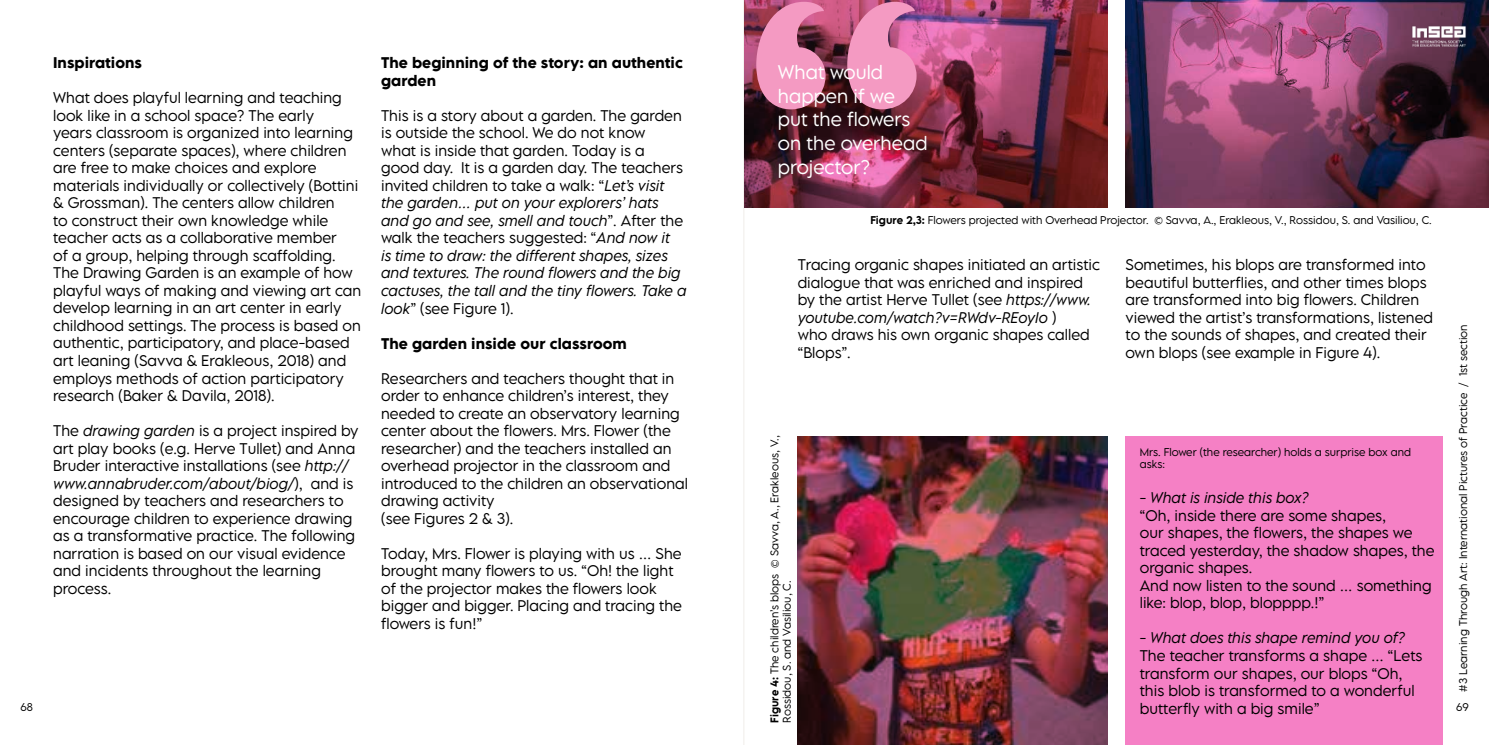
<style>
.page{position:relative;width:1489px;height:745px;background:#fff}
.page>*{position:absolute;margin:0;border:0;box-sizing:border-box;transform-origin:0 0}
.t1{font:600 312.5px "LEMONMILK Pro";color:#f49ac2}
.t2{font:300 17.5px/23.8px "LEMONMILK Pro";color:#fff}
.t3{font:300 13.75px/17.5px "LEMONMILK Pro";color:#000}
.t4{font:600 13.75px/17.5px "LEMONMILK Pro";color:#000}
.t5{font:300 10px/12.5px "LEMONMILK Pro";color:#000}
.s1{font-style:italic}
.s2{font-weight:500}
</style>
<div class="page">
<hr style="left:743px;top:0;width:1px;height:744px;background:#f0ede9">
<div style="left:1125px;top:436px;width:317px;height:308px;background:#f580c5"></div>
<img style="left:744px;top:0;width:363px;height:207px">
<img style="left:797px;top:436px;width:310px;height:308px">
<svg style="left:1125px;top:0;width:363px;height:207px;background:#743c5e"></svg>
<img style="left:1409px;top:23px;width:59px;height:27px">
<h1 class="t1" style="left:745px;top:-81px;width:183px">‘‘</h1>
<p class="t4" style="left:53px;top:54px;width:90px">Inspirations</p>
<p class="t3" style="left:53px;top:89px;width:309px">What does playful learning and teaching look like in a school space? The early<br>years classroom is organized into learning centers (separate spaces), where children are free to make choices and explore materials individually or collectively (Bottini &amp; Grossman). The centers allow children<br>to construct their own knowledge while teacher acts as a collaborative member<br>of a group, helping through scaffolding.<br>The Drawing Garden is an example of how playful ways of making and viewing art can develop learning in an art center in early childhood settings. The process is based on authentic, participatory, and place-based art leaning (Savva &amp; Erakleous, 2018) and employs methods of action participatory research (Baker &amp; Davila, 2018).</p>
<p class="t3" style="left:53px;top:421px;width:307px">The <span class="s1">drawing garden</span> is a project inspired by art play books (e.g. Herve Tullet) and Anna Bruder interactive installations (see <span class="s1">http:// www.annabruder.com/about/biog/</span>), and is designed by teachers and researchers to encourage children to experience drawing as a transformative practice. The following narration is based on our visual evidence and incidents throughout the learning process.</p>
<p class="t4" style="left:381px;top:54px;width:303px">The beginning of the story: an authentic garden</p>
<p class="t3" style="left:381px;top:106px;width:307px">This is a story about a garden. The garden is outside the school. We do not know<br>what is inside that garden. Today is a good day. It is a garden day. The teachers invited children to take a walk: “<span class="s1">Let’s visit the garden… put on your explorers’ hats and go and see, smell and touch</span>”. After the walk the teachers suggested: “<span class="s1">And now it<br>is time to draw: the different shapes, sizes and textures. The round flowers and the big cactuses, the tall and the tiny flowers. Take a look</span>” (see Figure 1).</p>
<p class="t4" style="left:381px;top:334px;width:247px">The garden inside our classroom</p>
<p class="t3" style="left:381px;top:369px;width:308px">Researchers and teachers thought that in order to enhance children’s interest, they needed to create an observatory learning center about the flowers. Mrs. Flower (the researcher) and the teachers installed an overhead projector in the classroom and introduced to the children an observational drawing activity<br>(see Figures 2 &amp; 3).</p>
<p class="t3" style="left:381px;top:544px;width:302px">Today, Mrs. Flower is playing with us … She brought many flowers to us. “Oh! the light of the projector makes the flowers look bigger and bigger. Placing and tracing the flowers is fun!”</p>
<p class="t2" style="left:778px;top:60px;width:151px">What would happen if we put the flowers on the overhead projector?</p>
<p class="t5" style="left:870px;top:213px;width:563px"><span class="s2">Figure 2,3:</span> Flowers projected with Overhead Projector. © Savva, A., Erakleous, V., Rossidou, S. and Vasiliou, C.</p>
<p class="t3" style="left:797px;top:256px;width:304px">Tracing organic shapes initiated an artistic dialogue that was enriched and inspired by the artist Herve Tullet (see <span class="s1">https://www. youtube.com/watch?v=RWdv-REoyIo</span> )<br>who draws his own organic shapes called “Blops”.</p>
<p class="t3" style="left:1125px;top:256px;width:309px">Sometimes, his blops are transformed into beautiful butterflies, and other times blops are transformed into big flowers. Children viewed the artist’s transformations, listened to the sounds of shapes, and created their own blops (see example in Figure 4).</p>
<p class="t5" style="left:1456px;top:691px;width:368px;rotate:-90deg">#3 Learning Through Art: International Pictures of Practice / 1st section</p>
<p class="t5" style="left:768px;top:722px;width:289px;rotate:-90deg"><span class="s2">Figure 4:</span> The children’s blops © Savva, A., Erakleous, V.,<br>Rossidou, S. and Vasiliou, C.</p>
<p class="t5" style="left:1139px;top:445px;width:273px">Mrs. Flower (the researcher) holds a surprise box and asks:</p>
<p class="t3" style="left:1139px;top:489px;width:296px">- <span class="s1">What is inside this box?<br></span>“Oh, inside there are some shapes,<br>our shapes, the flowers, the shapes we traced yesterday, the shadow shapes, the organic shapes.<br>And now listen to the sound … something like: blop, blop, blopppp.!”</p>
<p class="t3" style="left:1139px;top:629px;width:284px">- <span class="s1">What does this shape remind you of?<br></span>The teacher transforms a shape … “Lets transform our shapes, our blops “Oh, this blob is transformed to a wonderful butterfly with a big smile”</p>
<p class="t5" style="left:20px;top:700px;width:14px">68</p>
<p class="t5" style="left:1455px;top:700px;width:14px">69</p>
</div>
